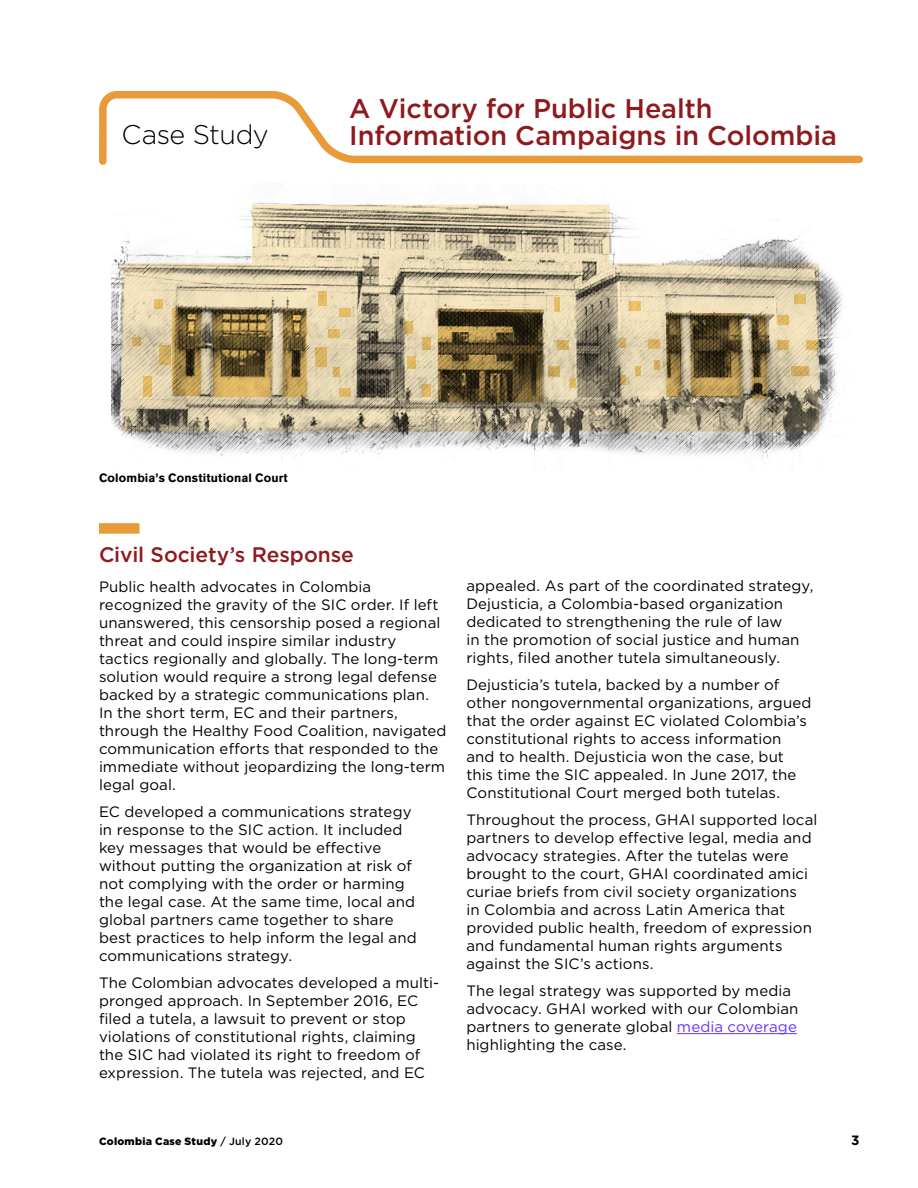
<style>
.page{position:relative;width:918px;height:1188px;background:#fff}
.page>*{position:absolute;margin:0;border:0;box-sizing:border-box;transform-origin:0 0}
.t1{font:500 27px/27px "Gotham";letter-spacing:-.005em;color:#8f1a1d}
.t2{font:300 27px "Gotham";letter-spacing:-.02em;color:#000}
.t3{font:500 21px "Gotham";letter-spacing:-.005em;color:#8f1a1d}
.t4{font:15px/18px "Gotham";letter-spacing:.005em;color:#000}
.t5{font:700 13.5px "Gotham";color:#000}
.t6{font:700 12px "Akzidenz Grotesk BE";letter-spacing:.01em;color:#000}
.t7{font:900 10.5px "Gotham";letter-spacing:.025em;color:#000}
.s1{color:#63f}
.s2{font-weight:500}
</style>
<div class="page">
<div style="left:99px;top:523px;width:41px;height:11px;background:#e99b39"></div>
<hr style="left:677px;top:1033px;width:120px;height:1px;background:#63f">
<img style="left:111px;top:199px;width:732px;height:268px">
<svg style="left:122px;top:205px;width:697px;height:226px;background:#c9bfa6"></svg>
<svg style="left:315px;top:347px;width:12px;height:19px"></svg>
<svg style="left:328px;top:329px;width:12px;height:9px"></svg>
<div style="left:339px;top:308px;width:12px;height:9px;background:#e6bd67"></div>
<div style="left:318px;top:292px;width:9px;height:14px;background:#e5bc67"></div>
<svg style="left:154px;top:299px;width:9px;height:9px"></svg>
<svg style="left:132px;top:337px;width:8px;height:9px"></svg>
<svg style="left:159px;top:346px;width:11px;height:19px"></svg>
<svg style="left:143px;top:376px;width:9px;height:21px"></svg>
<svg style="left:339px;top:389px;width:12px;height:8px"></svg>
<svg style="left:333px;top:367px;width:7px;height:9px"></svg>
<svg style="left:422px;top:385px;width:8px;height:12px"></svg>
<svg style="left:422px;top:337px;width:9px;height:12px"></svg>
<svg style="left:408px;top:357px;width:8px;height:12px"></svg>
<svg style="left:404px;top:322px;width:9px;height:12px"></svg>
<svg style="left:438px;top:309px;width:104px;height:93px;background:#5b4b28"></svg>
<svg style="left:666px;top:314px;width:15px;height:83px"></svg>
<svg style="left:752px;top:315px;width:14px;height:83px"></svg>
<svg style="left:691px;top:314px;width:50px;height:83px;background:#6a572f"></svg>
<svg style="left:173px;top:308px;width:28px;height:88px;background:#866e3b"></svg>
<svg style="left:213px;top:309px;width:57px;height:88px;background:#8a713d"></svg>
<svg style="left:283px;top:309px;width:23px;height:88px;background:#8e753f"></svg>
<svg style="left:548px;top:366px;width:12px;height:10px"></svg>
<svg style="left:557px;top:340px;width:11px;height:10px"></svg>
<svg style="left:648px;top:339px;width:12px;height:10px"></svg>
<svg style="left:777px;top:340px;width:12px;height:10px"></svg>
<svg style="left:791px;top:366px;width:18px;height:10px"></svg>
<div style="left:794px;top:294px;width:12px;height:10px;background:#e2ba65"></div>
<svg style="left:806px;top:340px;width:11px;height:10px"></svg>
<svg style="left:777px;top:315px;width:12px;height:10px"></svg>
<svg style="left:629px;top:301px;width:12px;height:10px"></svg>
<svg style="left:635px;top:366px;width:6px;height:10px"></svg>
<svg style="left:621px;top:338px;width:5px;height:10px"></svg>
<svg style="left:654px;top:360px;width:6px;height:10px"></svg>
<svg style="left:621px;top:375px;width:5px;height:10px"></svg>
<svg style="left:570px;top:378px;width:6px;height:10px"></svg>
<svg style="left:554px;top:297px;width:6px;height:14px"></svg>
<svg style="left:99px;top:91px;width:764px;height:74px"></svg>
<h1 class="t2" style="left:122px;top:117px;width:149px">Case Study</h1>
<h1 class="t1" style="left:349px;top:94px;width:489px">A Victory for Public Health<br>Information Campaigns in Colombia</h1>
<p class="t6" style="left:99px;top:471px;width:190px">Colombia’s Constitutional Court</p>
<h2 class="t3" style="left:99px;top:541px;width:256px">Civil Society’s Response</h2>
<p class="t4" style="left:99px;top:578px;width:349px">Public health advocates in Colombia recognized the gravity of the SIC order. If left unanswered, this censorship posed a regional threat and could inspire similar industry tactics regionally and globally. The long-term solution would require a strong legal defense backed by a strategic communications plan.<br>In the short term, EC and their partners, through the Healthy Food Coalition, navigated communication efforts that responded to the immediate without jeopardizing the long-term legal goal.</p>
<p class="t4" style="left:99px;top:803px;width:319px">EC developed a communications strategy in response to the SIC action. It included key messages that would be effective without putting the organization at risk of not complying with the order or harming the legal case. At the same time, local and global partners came together to share best practices to help inform the legal and communications strategy.</p>
<p class="t4" style="left:99px;top:974px;width:342px">The Colombian advocates developed a multi&shy;pronged approach. In September 2016, EC filed a tutela, a lawsuit to prevent or stop violations of constitutional rights, claiming the SIC had violated its right to freedom of expression. The tutela was rejected, and EC</p>
<p class="t4" style="left:466px;top:576px;width:349px">appealed. As part of the coordinated strategy, Dejusticia, a Colombia-based organization dedicated to strengthening the rule of law<br>in the promotion of social justice and human rights, filed another tutela simultaneously.</p>
<p class="t4" style="left:466px;top:675px;width:347px">Dejusticia’s tutela, backed by a number of other nongovernmental organizations, argued that the order against EC violated Colombia’s constitutional rights to access information and to health. Dejusticia won the case, but this time the SIC appealed. In June 2017, the Constitutional Court merged both tutelas.</p>
<p class="t4" style="left:466px;top:810px;width:352px">Throughout the process, GHAI supported local partners to develop effective legal, media and advocacy strategies. After the tutelas were brought to the court, GHAI coordinated amici curiae briefs from civil society organizations<br>in Colombia and across Latin America that provided public health, freedom of expression and fundamental human rights arguments against the SIC’s actions.</p>
<p class="t4" style="left:466px;top:981px;width:334px">The legal strategy was supported by media advocacy. GHAI worked with our Colombian partners to generate global <span class="s1">media coverage </span>highlighting the case.</p>
<p class="t7" style="left:99px;top:1134px;width:186px">Colombia Case Study <span class="s2">/ July 2020</span></p>
<p class="t5" style="left:851px;top:1131px;width:10px">3</p>
</div>
